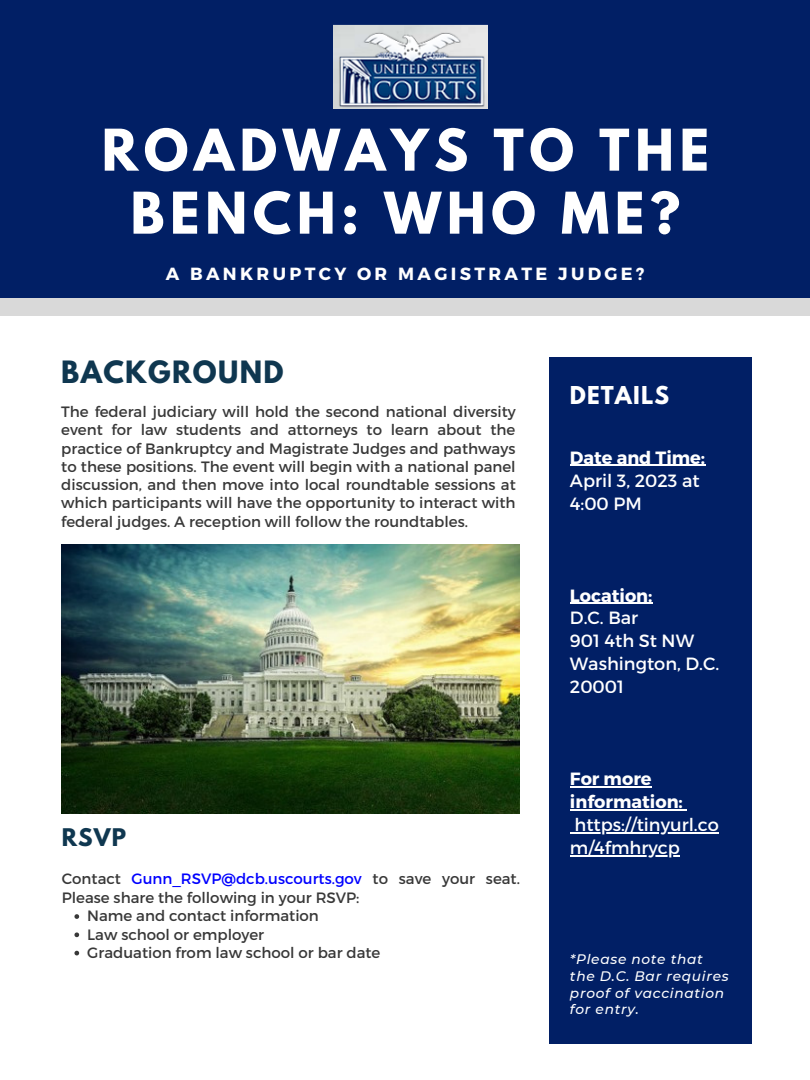
<style>
.page{position:relative;width:810px;height:1080px;background:#fff}
.page>*{position:absolute;margin:0;border:0;box-sizing:border-box;transform-origin:0 0}
.t1{font:700 50.94px/63px "League Spartan";letter-spacing:.11em;color:#fff;text-align:center}
.t2{font:700 27.25px "League Spartan";letter-spacing:.05em;color:#0f3750}
.t3{font:700 21.81px "League Spartan";letter-spacing:.05em;color:#fff}
.t4{font:700 21.56px "League Spartan";color:#0f3750}
.t5{font:17.75px/23px "Montserrat";color:#fff}
.t6{font:700 17.75px/23px "Montserrat";color:#fff}
.t7{font:700 17.62px "Montserrat";letter-spacing:.19em;color:#fff}
.t8{font:15px/18.2px "Montserrat";color:#383838}
.t9{font:italic 500 13.75px/16.9px "Montserrat";letter-spacing:.05em;color:#fff}
.s1{color:#00f}
</style>
<div class="page">
<div style="left:0;top:0;width:810px;height:307px;background:#011f65"></div>
<div style="left:0;top:298px;width:810px;height:18px;background:#d9d9d9"></div>
<img style="left:62px;top:544px;width:458px;height:270px">
<div style="left:550px;top:357px;width:202px;height:686px;background:#011f65"></div>
<img style="left:334px;top:24px;width:154px;height:85px">
<svg style="left:74px;top:914px;width:5px;height:5px"></svg>
<svg style="left:74px;top:932px;width:5px;height:5px"></svg>
<svg style="left:74px;top:951px;width:5px;height:4px"></svg>
<hr style="left:570px;top:465px;width:135px;height:1px;background:#fff">
<hr style="left:570px;top:602px;width:82px;height:2px;background:#fff">
<hr style="left:570px;top:786px;width:82px;height:2px;background:#fff">
<hr style="left:570px;top:809px;width:113px;height:2px;background:#fff">
<hr style="left:575px;top:832px;width:144px;height:2px;background:#fff">
<hr style="left:570px;top:855px;width:110px;height:2px;background:#fff">
<h1 class="t1" style="left:102px;top:125px;width:609px">ROADWAYS TO THE<br>BENCH: WHO ME?</h1>
<p class="t7" style="left:166px;top:263px;width:480px">A BANKRUPTCY OR MAGISTRATE JUDGE?</p>
<h2 class="t2" style="left:61px;top:358px;width:224px">BACKGROUND</h2>
<p class="t8" style="left:61px;top:402px;width:456px;text-align:justify">The federal judiciary will hold the second national diversity event for law students and attorneys to learn about the practice of Bankruptcy and Magistrate Judges and pathways to these positions. The event will begin with a national panel discussion, and then move into local roundtable sessions at which participants will have the opportunity to interact with federal judges. A reception will follow the roundtables.</p>
<h3 class="t4" style="left:62px;top:827px;width:66px">RSVP</h3>
<p class="t8" style="left:62px;top:869px;width:460px">Contact <span class="s1">Gunn_RSVP@dcb.uscourts.gov</span> to save your seat.<br>Please share the following in your RSVP:</p>
<p class="t8" style="left:87px;top:906px;width:295px">Name and contact information<br>Law school or employer<br>Graduation from law school or bar date</p>
<h3 class="t3" style="left:570px;top:384px;width:101px">DETAILS</h3>
<p class="t6" style="left:570px;top:445px;width:137px">Date and Time:</p>
<p class="t5" style="left:570px;top:468px;width:131px">April 3, 2023 at<br>4:00 PM</p>
<p class="t6" style="left:570px;top:583px;width:84px">Location:</p>
<p class="t5" style="left:570px;top:606px;width:151px">D.C. Bar<br>901 4th St NW<br>Washington, D.C.<br>20001</p>
<p class="t6" style="left:570px;top:767px;width:114px">For more information:</p>
<p class="t5" style="left:570px;top:812px;width:150px">https://tinyurl.co m/4fmhrycp</p>
<p class="t9" style="left:570px;top:950px;width:160px">*Please note that the D.C. Bar requires proof of vaccination for entry.</p>
</div>
